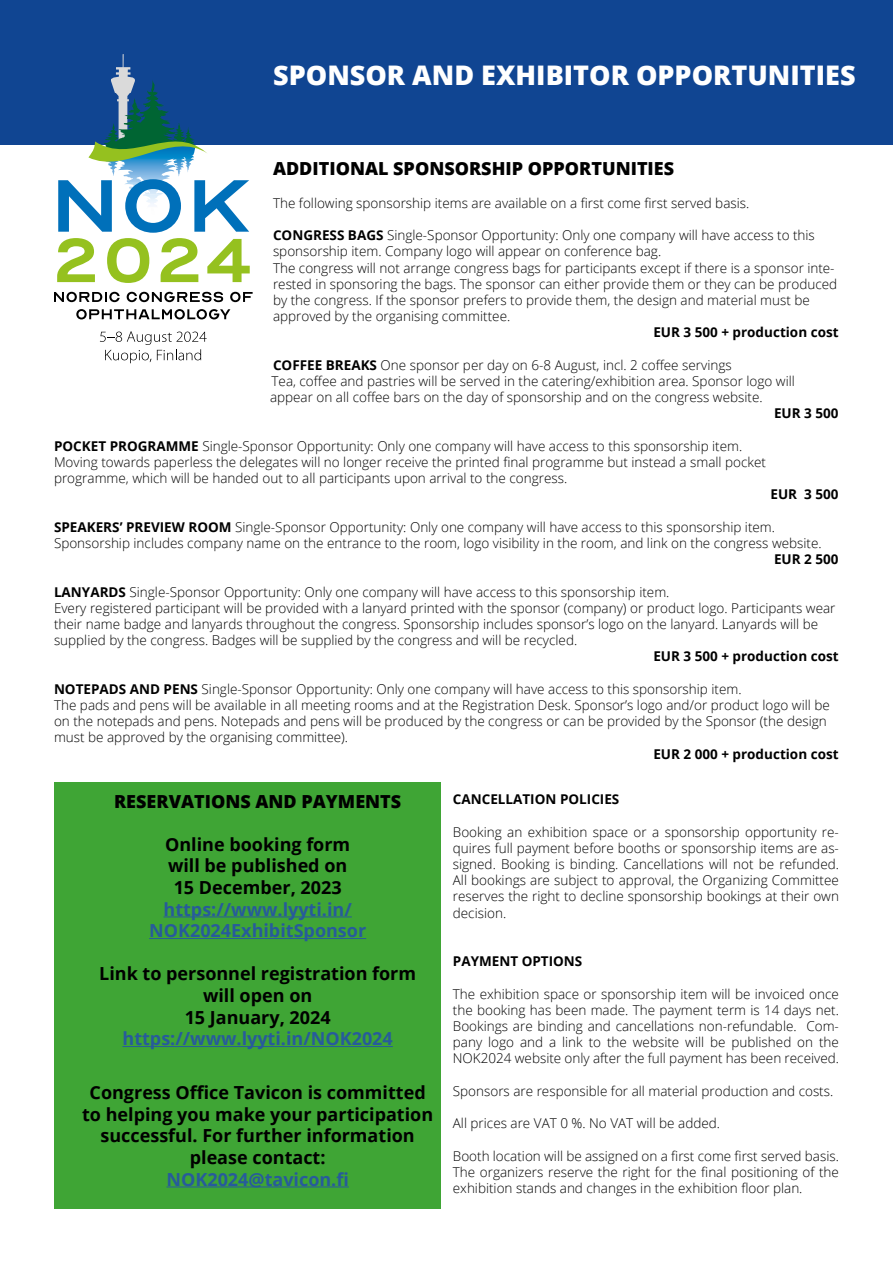
<style>
.page{position:relative;width:893px;height:1263px;background:#fff}
.page>*{position:absolute;margin:0;border:0;box-sizing:border-box;transform-origin:0 0}
.t1{font:800 27px "Open Sans";color:#fff}
.t2{font:700 18px/21.6px "Open Sans";color:#000;text-align:center}
.t3{font:700 18px/21.6px "Open Sans";color:#275b9b;text-align:center}
.t4{font:800 18px "Open Sans";color:#000}
.t5{font:300 13.5px/16.2px "Open Sans";color:#000}
.t6{font:700 13.5px "Open Sans";color:#000}
.s1{font-weight:700}
</style>
<div class="page">
<div style="left:0;top:0;width:893px;height:145px;background:#104592"></div>
<div style="left:54px;top:782px;width:386px;height:427px;background:#3fa535"></div>
<svg style="left:100px;top:331px;width:107px;height:32px"></svg>
<svg style="left:54px;top:292px;width:66px;height:10px"></svg>
<svg style="left:127px;top:292px;width:96px;height:10px"></svg>
<svg style="left:230px;top:292px;width:23px;height:10px"></svg>
<svg style="left:76px;top:309px;width:154px;height:10px"></svg>
<svg style="left:57px;top:54px;width:193px;height:229px"></svg>
<hr style="left:164px;top:916px;width:188px;height:1px;background:#275b9b">
<hr style="left:149px;top:938px;width:217px;height:1px;background:#275b9b">
<hr style="left:123px;top:1046px;width:270px;height:1px;background:#275b9b">
<hr style="left:166px;top:1186px;width:183px;height:1px;background:#275b9b">
<h1 class="t1" style="left:273px;top:55px;width:584px">SPONSOR AND EXHIBITOR OPPORTUNITIES</h1>
<h2 class="t4" style="left:273px;top:155px;width:403px">ADDITIONAL SPONSORSHIP OPPORTUNITIES</h2>
<p class="t5" style="left:273px;top:194px;width:478px">The following sponsorship items are available on a first come first served basis.</p>
<p class="t5" style="left:273px;top:227px;width:566px"><span class="s1">CONGRESS BAGS</span> Single-Sponsor Opportunity: Only one company will have access to this sponsorship item. Company logo will appear on conference bag.<br>The congress will not arrange congress bags for participants except if there is a sponsor inte&shy;rested in sponsoring the bags. The sponsor can either provide them or they can be produced by the congress. If the sponsor prefers to provide them, the design and material must be approved by the organising committee.</p>
<p class="t6" style="left:653px;top:323px;width:187px">EUR 3 500 + production cost</p>
<p class="t5" style="left:270px;top:356px;width:526px"><span class="s1">COFFEE BREAKS</span> One sponsor per day on 6-8 August, incl. 2 coffee servings<br>Tea, coffee and pastries will be served in the catering/exhibition area. Sponsor logo will appear on all coffee bars on the day of sponsorship and on the congress website.</p>
<p class="t6" style="left:774px;top:404px;width:66px">EUR 3 500</p>
<p class="t5" style="left:54px;top:437px;width:713px"><span class="s1">POCKET PROGRAMME</span> Single-Sponsor Opportunity: Only one company will have access to this sponsorship item.<br>Moving towards paperless the delegates will no longer receive the printed final programme but instead a small pocket programme, which will be handed out to all participants upon arrival to the congress.</p>
<p class="t6" style="left:770px;top:485px;width:70px">EUR 3 500</p>
<p class="t5" style="left:54px;top:518px;width:769px"><span class="s1">SPEAKERS’ PREVIEW ROOM</span> Single-Sponsor Opportunity: Only one company will have access to this sponsorship item.<br>Sponsorship includes company name on the entrance to the room, logo visibility in the room, and link on the congress website.</p>
<p class="t6" style="left:774px;top:550px;width:66px">EUR 2 500</p>
<p class="t5" style="left:54px;top:583px;width:783px"><span class="s1">LANYARDS</span> Single-Sponsor Opportunity: Only one company will have access to this sponsorship item.<br>Every registered participant will be provided with a lanyard printed with the sponsor (company) or product logo. Participants wear their name badge and lanyards throughout the congress. Sponsorship includes sponsor’s logo on the lanyard. Lanyards will be supplied by the congress. Badges will be supplied by the congress and will be recycled.</p>
<p class="t6" style="left:653px;top:647px;width:187px">EUR 3 500 + production cost</p>
<p class="t5" style="left:54px;top:680px;width:777px"><span class="s1">NOTEPADS AND PENS</span> Single-Sponsor Opportunity: Only one company will have access to this sponsorship item.<br>The pads and pens will be available in all meeting rooms and at the Registration Desk. Sponsor’s logo and/or product logo will be on the notepads and pens. Notepads and pens will be produced by the congress or can be provided by the Sponsor (the design must be approved by the organising committee).</p>
<p class="t6" style="left:653px;top:744px;width:187px">EUR 2 000 + production cost</p>
<h2 class="t4" style="left:114px;top:787px;width:289px">RESERVATIONS AND PAYMENTS</h2>
<h2 class="t2" style="left:165px;top:833px;width:187px">Online booking form will be published on<br>15 December, 2023</h2>
<h2 class="t3" style="left:149px;top:898px;width:219px">https://www.lyyti.in/<br>NOK2024ExhibitSponsor</h2>
<h2 class="t2" style="left:99px;top:962px;width:318px">Link to personnel registration form will open on<br>15 January, 2024</h2>
<h2 class="t3" style="left:123px;top:1027px;width:272px">https://www.lyyti.in/NOK2024</h2>
<h2 class="t2" style="left:82px;top:1081px;width:353px">Congress Office Tavicon is committed to helping you make your participation successful. For further information please contact:</h2>
<h2 class="t3" style="left:166px;top:1168px;width:184px">NOK2024@tavicon.fi</h2>
<p class="t6" style="left:453px;top:790px;width:168px">CANCELLATION POLICIES</p>
<p class="t5" style="left:453px;top:823px;width:388px;text-align:justify">Booking an exhibition space or a sponsorship opportunity re&shy;quires full payment before booths or sponsorship items are as&shy;signed. Booking is binding. Cancellations will not be refunded.<br>All bookings are subject to approval, the Organizing Committee reserves the right to decline sponsorship bookings at their own decision.</p>
<p class="t6" style="left:453px;top:952px;width:131px">PAYMENT OPTIONS</p>
<p class="t5" style="left:453px;top:985px;width:388px;text-align:justify">The exhibition space or sponsorship item will be invoiced once the booking has been made. The payment term is 14 days net.<br>Bookings are binding and cancellations non-refundable. Com&shy;pany logo and a link to the website will be published on the NOK2024 website only after the full payment has been received.</p>
<p class="t5" style="left:453px;top:1082px;width:382px">Sponsors are responsible for all material production and costs.</p>
<p class="t5" style="left:453px;top:1115px;width:269px">All prices are VAT 0 %. No VAT will be added.</p>
<p class="t5" style="left:453px;top:1147px;width:388px;text-align:justify">Booth location will be assigned on a first come first served basis.<br>The organizers reserve the right for the final positioning of the exhibition stands and changes in the exhibition floor plan.</p>
</div>
